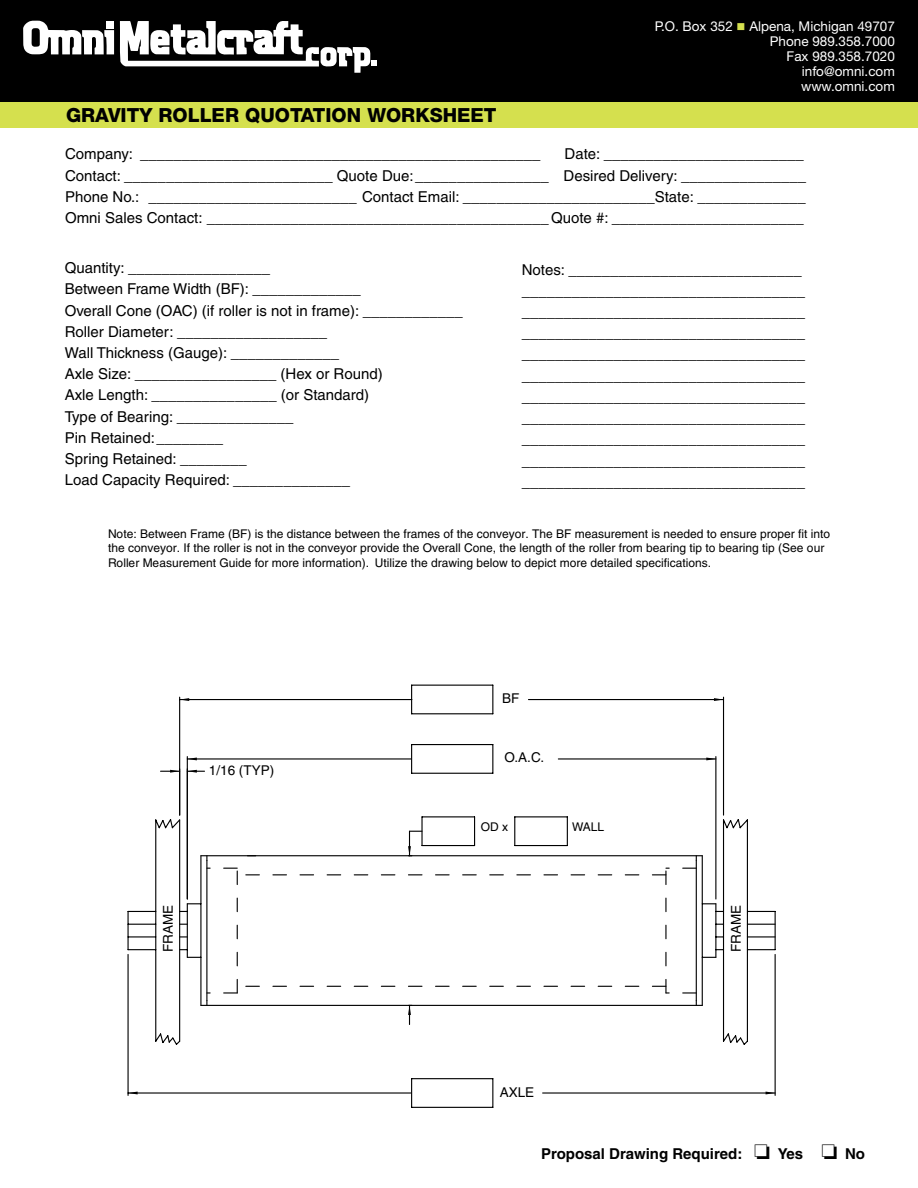
<style>
.page{position:relative;width:918px;height:1188px;background:#fff}
.page>*{position:absolute;margin:0;border:0;box-sizing:border-box;transform-origin:0 0}
.t1{font:800 19.5px "Helvetica Neue";color:#000}
.t2{font:15px/21.3px "Helvetica";color:#000}
.t3{font:700 15px "Helvetica";color:#000}
.t4{font:13.5px/15px "Helvetica Neue";color:#fff;text-align:right}
.t5{font:13.5px "Helvetica";color:#000}
.t6{font:12px/14.4px "Helvetica";color:#000}
.s1{color:#d5e04e}
</style>
<div class="page">
<div style="left:0;top:0;width:918px;height:125px;background:#000"></div>
<div style="left:0;top:102px;width:918px;height:26px;background:#d5e04e"></div>
<svg style="left:23px;top:21px;width:91px;height:34px"></svg>
<svg style="left:120px;top:21px;width:257px;height:52px"></svg>
<svg style="left:128px;top:755px;width:648px;height:291px"></svg>
<svg style="left:187px;top:758px;width:10px;height:2px"></svg>
<hr style="left:558px;top:758px;width:158px;height:2px;background:#000">
<svg style="left:706px;top:758px;width:10px;height:2px"></svg>
<hr style="left:179px;top:820px;width:1px;height:221px;background:#000">
<hr style="left:128px;top:954px;width:1px;height:141px;background:#000">
<hr style="left:775px;top:954px;width:1px;height:141px;background:#000">
<hr style="left:128px;top:1092px;width:283px;height:2px;background:#000">
<svg style="left:129px;top:1092px;width:9px;height:2px"></svg>
<hr style="left:543px;top:1092px;width:232px;height:2px;background:#000">
<svg style="left:769px;top:1092px;width:6px;height:2px"></svg>
<svg style="left:747px;top:924px;width:28px;height:1px"></svg>
<hr style="left:747px;top:936px;width:28px;height:2px;background:#000">
<svg style="left:180px;top:936px;width:7px;height:2px"></svg>
<svg style="left:408px;top:1005px;width:4px;height:20px"></svg>
<svg style="left:408px;top:831px;width:14px;height:25px"></svg>
<hr style="left:179px;top:697px;width:1px;height:118px;background:#000">
<hr style="left:723px;top:697px;width:1px;height:118px;background:#000">
<hr style="left:180px;top:699px;width:232px;height:1px;background:#000">
<svg style="left:180px;top:698px;width:9px;height:3px"></svg>
<hr style="left:528px;top:699px;width:196px;height:1px;background:#000">
<svg style="left:714px;top:698px;width:9px;height:3px"></svg>
<hr style="left:187px;top:769px;width:1px;height:130px;background:#000">
<svg style="left:161px;top:770px;width:18px;height:3px"></svg>
<svg style="left:188px;top:770px;width:17px;height:3px"></svg>
<svg style="left:411px;top:1079px;width:1px;height:28px"></svg>
<svg style="left:411px;top:745px;width:1px;height:28px"></svg>
<svg style="left:411px;top:685px;width:1px;height:29px"></svg>
<hr style="left:515px;top:816px;width:52px;height:1px;background:#000">
<hr style="left:515px;top:845px;width:52px;height:1px;background:#000">
<hr style="left:412px;top:1078px;width:81px;height:1px;background:#000">
<hr style="left:412px;top:1107px;width:81px;height:1px;background:#000">
<svg style="left:492px;top:1079px;width:1px;height:28px"></svg>
<svg style="left:492px;top:686px;width:1px;height:27px"></svg>
<svg style="left:492px;top:745px;width:1px;height:28px"></svg>
<hr style="left:412px;top:744px;width:81px;height:1px;background:#000">
<hr style="left:412px;top:773px;width:81px;height:1px;background:#000">
<hr style="left:412px;top:713px;width:81px;height:1px;background:#000">
<hr style="left:412px;top:685px;width:81px;height:1px;background:#000">
<svg style="left:514px;top:817px;width:1px;height:29px"></svg>
<hr style="left:421px;top:817px;width:2px;height:29px;background:#000">
<svg style="left:474px;top:817px;width:1px;height:28px"></svg>
<svg style="left:567px;top:817px;width:1px;height:29px"></svg>
<hr style="left:422px;top:845px;width:53px;height:1px;background:#000">
<hr style="left:422px;top:816px;width:53px;height:1px;background:#000">
<div style="left:495px;top:748px;width:60px;height:21px;background:#fff"></div>
<div style="left:209px;top:765px;width:83px;height:18px;background:#fff"></div>
<h1 class="t1" style="left:66px;top:103px;width:432px">GRAVITY ROLLER QUOTATION WORKSHEET</h1>
<p class="t4" style="left:655px;top:18px;width:242px">P.O. Box 352 <span class="s1">■</span> Alpena, Michigan 49707<br>Phone 989.358.7000<br>Fax 989.358.7020<br>info@omni.com<br>www.omni.com</p>
<p class="t2" style="left:65px;top:143px;width:477px">Company: ________________________________________________</p>
<p class="t2" style="left:65px;top:143px;width:743px;text-indent:500px">Date: ________________________ Contact: _________________________ Quote Due:________________ Desired Delivery: _______________ Phone No.: _________________________ Contact Email: _______________________State: _____________ Omni Sales Contact: _________________________________________Quote #: _______________________</p>
<p class="t2" style="left:65px;top:257px;width:399px">Quantity: _________________<br>Between Frame Width (BF): _____________<br>Overall Cone (OAC) (if roller is not in frame): ____________ Roller Diameter: __________________<br>Wall Thickness (Gauge): _____________<br>Axle Size: _________________ (Hex or Round)<br>Axle Length: _______________ (or Standard)<br>Type of Bearing: ______________<br>Pin Retained:________<br>Spring Retained: ________<br>Load Capacity Required: ______________</p>
<p class="t2" style="left:522px;top:259px;width:285px">Notes: ____________________________ __________________________________ __________________________________ __________________________________ __________________________________ __________________________________ __________________________________ __________________________________ __________________________________ __________________________________ __________________________________</p>
<p class="t6" style="left:108px;top:526px;width:724px">Note: Between Frame (BF) is the distance between the frames of the conveyor. The BF measurement is needed to ensure proper fit into the conveyor. If the roller is not in the conveyor provide the Overall Cone, the length of the roller from bearing tip to bearing tip (See our<br>Roller Measurement Guide for more information). Utilize the drawing below to depict more detailed specifications.</p>
<p class="t5" style="left:502px;top:691px;width:19px">BF</p>
<p class="t5" style="left:209px;top:762px;width:67px">1/16 (TYP)</p>
<p class="t5" style="left:160px;top:952px;width:49px;rotate:-90deg">FRAME</p>
<p class="t5" style="left:505px;top:750px;width:41px">O.A.C.</p>
<p class="t6" style="left:481px;top:820px;width:29px">OD x</p>
<p class="t6" style="left:572px;top:820px;width:34px">WALL</p>
<p class="t5" style="left:500px;top:1084px;width:36px">AXLE</p>
<p class="t5" style="left:728px;top:952px;width:49px;rotate:-90deg">FRAME</p>
<p class="t3" style="left:541px;top:1144px;width:325px">Proposal Drawing Required: ❏ Yes ❏ No</p>
</div>
